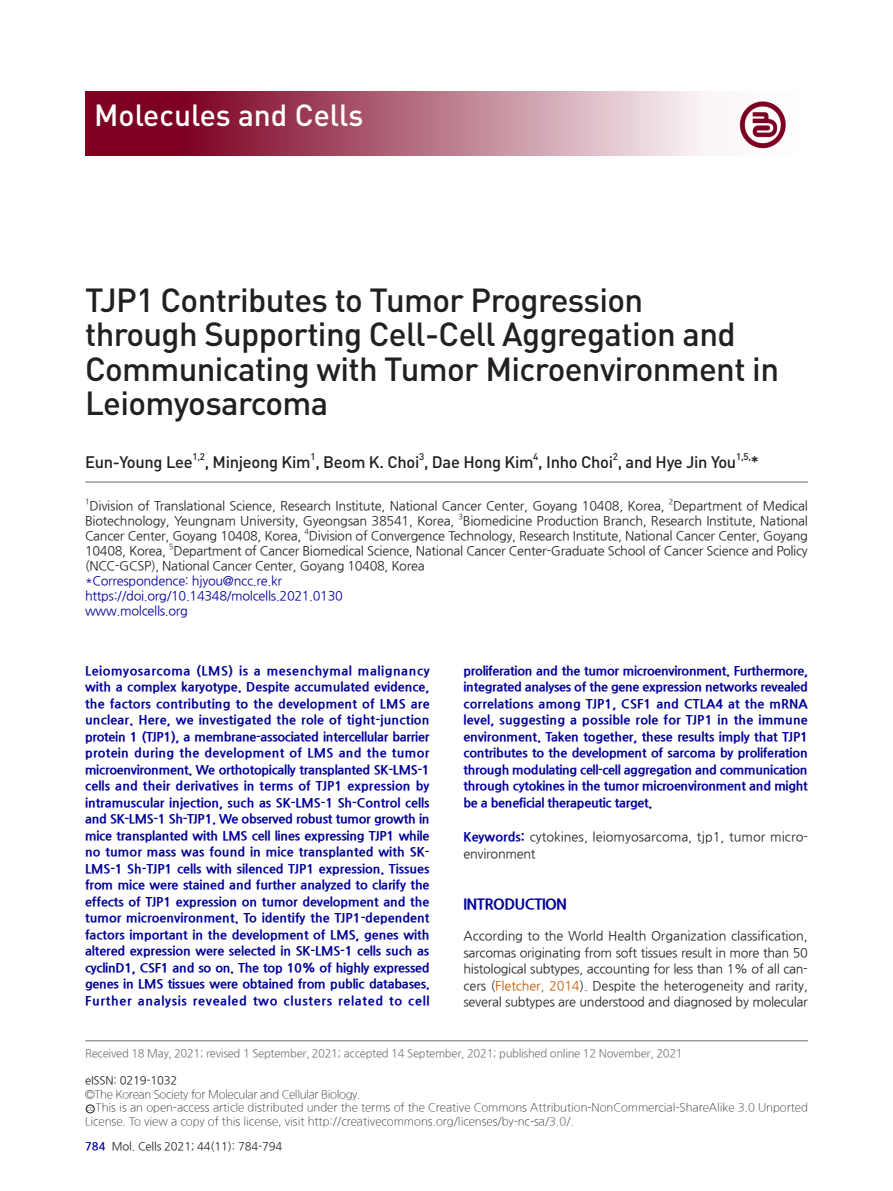
<style>
.page{position:relative;width:893px;height:1191px;background:#fff}
.page>*{position:absolute;margin:0;border:0;box-sizing:border-box;transform-origin:0 0}
.영문제목{font:500 33px/34.5px "DIN Pro";letter-spacing:-.02em;color:#231f20}
.t1{font:500 30.15px "DIN Pro";color:#fff}
.영문이름{font:500 16.5px "DIN Pro";letter-spacing:-.02em;color:#231f20}
.서론_1st{font:800 15px "Nanum Gothic";letter-spacing:-.04em;color:#00009a}
.영문초록{font:800 12.75px/16.5px "Nanum Gothic";letter-spacing:-.02em;color:#00009a;text-align:justify}
.영문소속{font:12.75px/15px "Nanum Gothic";letter-spacing:-.025em;color:#231f20}
.본문{font:12.75px/16.5px "Nanum Gothic";letter-spacing:-.025em;color:#231f20;text-align:justify}
.키워드{font:12.75px/16.5px "Nanum Gothic";color:#231f20}
.교신저자{font:12.75px "Nanum Gothic";letter-spacing:-.025em;color:#00009a}
.교신저자_이름{font:12.75px "Nanum Gothic";letter-spacing:-.025em;color:#00009a}
.Open_Access{font:300 11.25px/13.5px "Nanum Gothic";color:#231f20}
.접수_수정_승인_날짜{font:11.25px "Nanum Gothic";letter-spacing:-.025em;color:#777}
.Copyright{font:300 11.25px "Nanum Gothic";letter-spacing:-.025em;color:#231f20}
.t2{font:11.25px "Nanum Gothic";letter-spacing:-.015em;color:#231f20}
.영문이름-2{font:500 9.6px "DIN Pro";color:#231f20}
.영문소속-2{font:7.5px "Nanum Gothic";color:#231f20}
.s1{font-weight:800;color:#00009a}
.s2{color:#c35900}
.s3{font-family:"Times New Roman"}
.s4{font-family:"DIN Pro";font-size:7.5px}
.s5{font-weight:700;color:#00009a}
</style>
<div class="page">
<img style="left:85px;top:91px;width:701px;height:65px">
<hr style="left:86px;top:481px;width:722px;height:1px;background:#7f7f7f">
<hr style="left:86px;top:1040px;width:722px;height:1px;background:#7f7f7f">
<div style="left:86px;top:1104px;width:9px;height:9px;border:1px solid #231f20;border-radius:50%"></div>
<p class="t1" style="left:94px;top:94px;width:271px">Molecules and Cells</p>
<p class="영문제목" style="left:85px;top:281px;width:695px">TJP1 Contributes to Tumor Progression<br>through Supporting Cell-Cell Aggregation and Communicating with Tumor Microenvironment in Leiomyosarcoma</p>
<p class="영문이름" style="left:85px;top:450px;width:109px">Eun-Young Lee</p>
<p class="영문이름-2" style="left:192px;top:449px;width:14px">1,2</p>
<p class="영문이름" style="left:205px;top:450px;width:533px">, Minjeong Kim , Beom K. Choi , Dae Hong Kim , Inho Choi , and Hye Jin You</p>
<p class="영문이름-2" style="left:310px;top:449px;width:7px">1</p>
<p class="영문이름-2" style="left:419px;top:449px;width:7px">3</p>
<p class="영문이름-2" style="left:533px;top:449px;width:7px">4</p>
<p class="영문이름-2" style="left:613px;top:449px;width:7px">2</p>
<p class="영문이름-2" style="left:736px;top:449px;width:16px">1,5,</p>
<p class="영문이름" style="left:751px;top:450px;width:10px">*</p>
<p class="영문소속-2" style="left:85px;top:498px;width:6px">1</p>
<p class="영문소속" style="left:89px;top:499px;width:577px">Division of Translational Science, Research Institute, National Cancer Center, Goyang 10408, Korea,</p>
<p class="영문소속-2" style="left:669px;top:498px;width:6px">2</p>
<p class="영문소속" style="left:673px;top:499px;width:136px">Department of Medical</p>
<p class="영문소속" style="left:85px;top:514px;width:371px">Biotechnology, Yeungnam University, Gyeongsan 38541, Korea,</p>
<p class="영문소속-2" style="left:458px;top:513px;width:6px">3</p>
<p class="영문소속" style="left:463px;top:514px;width:347px">Biomedicine Production Branch, Research Institute, National</p>
<p class="영문소속" style="left:85px;top:529px;width:218px">Cancer Center, Goyang 10408, Korea,</p>
<p class="영문소속-2" style="left:305px;top:528px;width:6px">4</p>
<p class="영문소속" style="left:309px;top:529px;width:500px">Division of Convergence Technology, Research Institute, National Cancer Center, Goyang</p>
<p class="영문소속" style="left:85px;top:544px;width:82px">10408, Korea,</p>
<p class="영문소속-2" style="left:169px;top:543px;width:6px">5</p>
<p class="영문소속" style="left:85px;top:544px;width:724px;text-indent:88px">Department of Cancer Biomedical Science, National Cancer Center-Graduate School of Cancer Science and Policy (NCC-GCSP), National Cancer Center, Goyang 10408, Korea</p>
<p class="교신저자_이름" style="left:85px;top:575px;width:198px">*Correspondence: hjyou@ncc.re.kr</p>
<p class="교신저자" style="left:85px;top:590px;width:259px">https://doi.org/10.14348/molcells.2021.0130</p>
<p class="교신저자" style="left:85px;top:605px;width:104px">www.molcells.org</p>
<p class="영문초록" style="left:85px;top:662px;width:346px">Leiomyosarcoma (LMS) is a mesenchymal malignancy with a complex karyotype. Despite accumulated evidence, the factors contributing to the development of LMS are unclear. Here, we investigated the role of tight-junction protein 1 (TJP1), a membrane-associated intercellular barrier protein during the development of LMS and the tumor microenvironment. We orthotopically transplanted SK-LMS-1 cells and their derivatives in terms of TJP1 expression by intramuscular injection, such as SK-LMS-1 Sh-Control cells and SK-LMS-1 Sh-TJP1. We observed robust tumor growth in mice transplanted with LMS cell lines expressing TJP1 while no tumor mass was found in mice transplanted with SK-LMS-1 Sh-TJP1 cells with silenced TJP1 expression. Tissues from mice were stained and further analyzed to clarify the effects of TJP1 expression on tumor development and the tumor microenvironment. To identify the TJP1-dependent factors important in the development of LMS, genes with altered expression were selected in SK-LMS-1 cells such as cyclinD1, CSF1 and so on. The top 10% of highly expressed genes in LMS tissues were obtained from public databases.<br>Further analysis revealed two clusters related to cell</p>
<p class="영문초록" style="left:463px;top:662px;width:346px">proliferation and the tumor microenvironment. Furthermore, integrated analyses of the gene expression networks revealed correlations among TJP1, CSF1 and CTLA4 at the mRNA level, suggesting a possible role for TJP1 in the immune environment. Taken together, these results imply that TJP1 contributes to the development of sarcoma by proliferation through modulating cell-cell aggregation and communication through cytokines in the tumor microenvironment and might be a beneficial therapeutic target.</p>
<p class="키워드" style="left:463px;top:829px;width:345px"><span class="s1">Keywords:</span> cytokines, leiomyosarcoma, tjp1, tumor micro&shy;environment</p>
<p class="서론_1st" style="left:463px;top:896px;width:105px">INTRODUCTION</p>
<p class="본문" style="left:463px;top:928px;width:346px">According to the World Health Organization classification, sarcomas originating from soft tissues result in more than 50 histological subtypes, accounting for less than 1% of all can&shy;cers (<span class="s2">Fletcher, 2014</span>). Despite the heterogeneity and rarity, several subtypes are understood and diagnosed by molecular</p>
<p class="접수_수정_승인_날짜" style="left:85px;top:1048px;width:599px">Received 18 May<span class="s3">,</span> 2021; revised 1 September<span class="s3">,</span> 2021; accepted 14 September, 2021; published online 12 November, 2021</p>
<p class="t2" style="left:85px;top:1075px;width:94px">eISSN: 0219-1032</p>
<p class="Copyright" style="left:85px;top:1089px;width:277px">©The Korean Society for Molecular and Cellular Biology.</p>
<p class="Open_Access" style="left:85px;top:1101px;width:724px"><span class="s4">cc</span> This is an open-access article distributed under the terms of the Creative Commons Attribution-NonCommercial-ShareAlike 3.0 Unported<br>License. To view a copy of this license, visit http://creativecommons.org/licenses/by-nc-sa/3.0/.</p>
<p class="t2" style="left:85px;top:1140px;width:199px"><span class="s5">784</span> Mol. Cells 2021; 44(11): 784-794</p>
</div>
